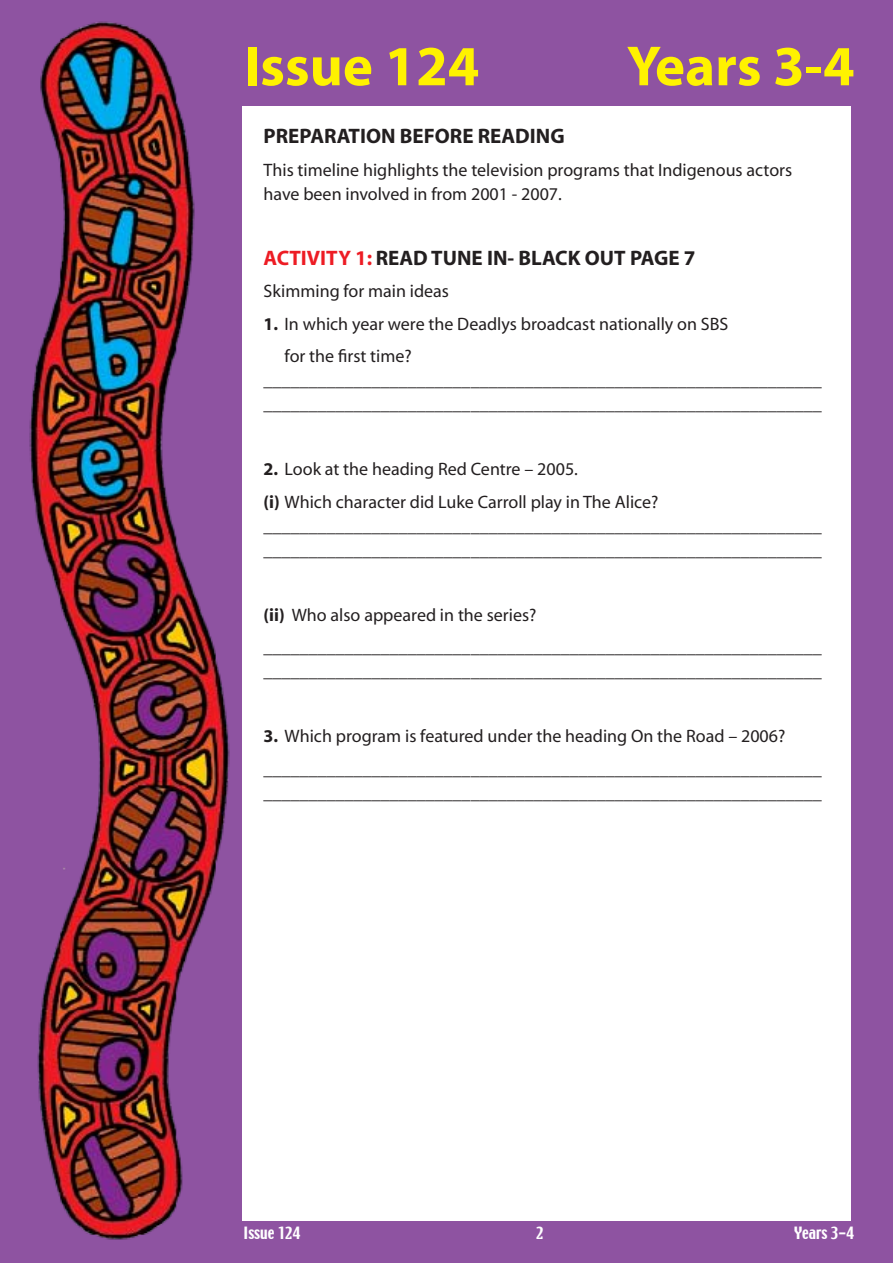
<style>
.page{position:relative;width:893px;height:1263px;background:#8e53a1}
.page>*{position:absolute;margin:0;border:0;box-sizing:border-box;transform-origin:0 0}
.t1{font:700 57px "Myriad";color:#fff200}
.t2{font:700 21px "Myriad";color:#231f20}
.t3{font:18px/32.5px "Myriad";color:#231f20}
.t4{font:15px "Techno";color:#fff}
.s1{color:#ed1c24}
.s2{font-weight:700}
</style>
<div class="page">
<img style="left:29px;top:21px;width:201px;height:1219px">
<div style="left:242px;top:106px;width:608px;height:1114px;background:#fff"></div>
<h1 class="t1" style="left:244px;top:37px;width:237px">ISSUE 124</h1>
<h1 class="t1" style="left:627px;top:37px;width:229px">YEARS 3-4</h1>
<p class="t2" style="left:264px;top:125px;width:303px">PREPARATION BEFORE READING</p>
<p class="t3" style="left:264px;top:159px;width:530px;line-height:24px">This timeline highlights the television programs that Indigenous actors have been involved in from 2001 - 2007.</p>
<p class="t2" style="left:264px;top:247px;width:433px"><span class="s1">ACTIVITY 1:</span> READ TUNE IN- BLACK OUT PAGE 7</p>
<p class="t3" style="left:264px;top:276px;width:187px">Skimming for main ideas</p>
<p class="t3" style="left:285px;top:308px;width:445px;text-indent:-21px"><span class="s2">1.</span> In which year were the Deadlys broadcast nationally on SBS for the first time?</p>
<p class="t3" style="left:264px;top:369px;width:559px;line-height:24px">______________________________________________________________ ______________________________________________________________</p>
<p class="t3" style="left:264px;top:454px;width:396px"><span class="s2">2.</span> Look at the heading Red Centre – 2005.<br><span class="s2">(I)</span> Which character did Luke Carroll play in The Alice?</p>
<p class="t3" style="left:264px;top:515px;width:559px;line-height:24px">______________________________________________________________ ______________________________________________________________</p>
<p class="t3" style="left:264px;top:599px;width:559px"><span class="s2">(II)</span> Who also appeared in the series? ______________________________________________________________</p>
<p class="t3" style="left:264px;top:656px;width:559px">______________________________________________________________</p>
<p class="t3" style="left:264px;top:721px;width:559px"><span class="s2">3.</span> Which program is featured under the heading On the Road – 2006? ______________________________________________________________</p>
<p class="t3" style="left:264px;top:777px;width:559px">______________________________________________________________</p>
<p class="t4" style="left:244px;top:1223px;width:58px">Issue 124</p>
<p class="t4" style="left:794px;top:1223px;width:62px">Years 3-4</p>
</div>
